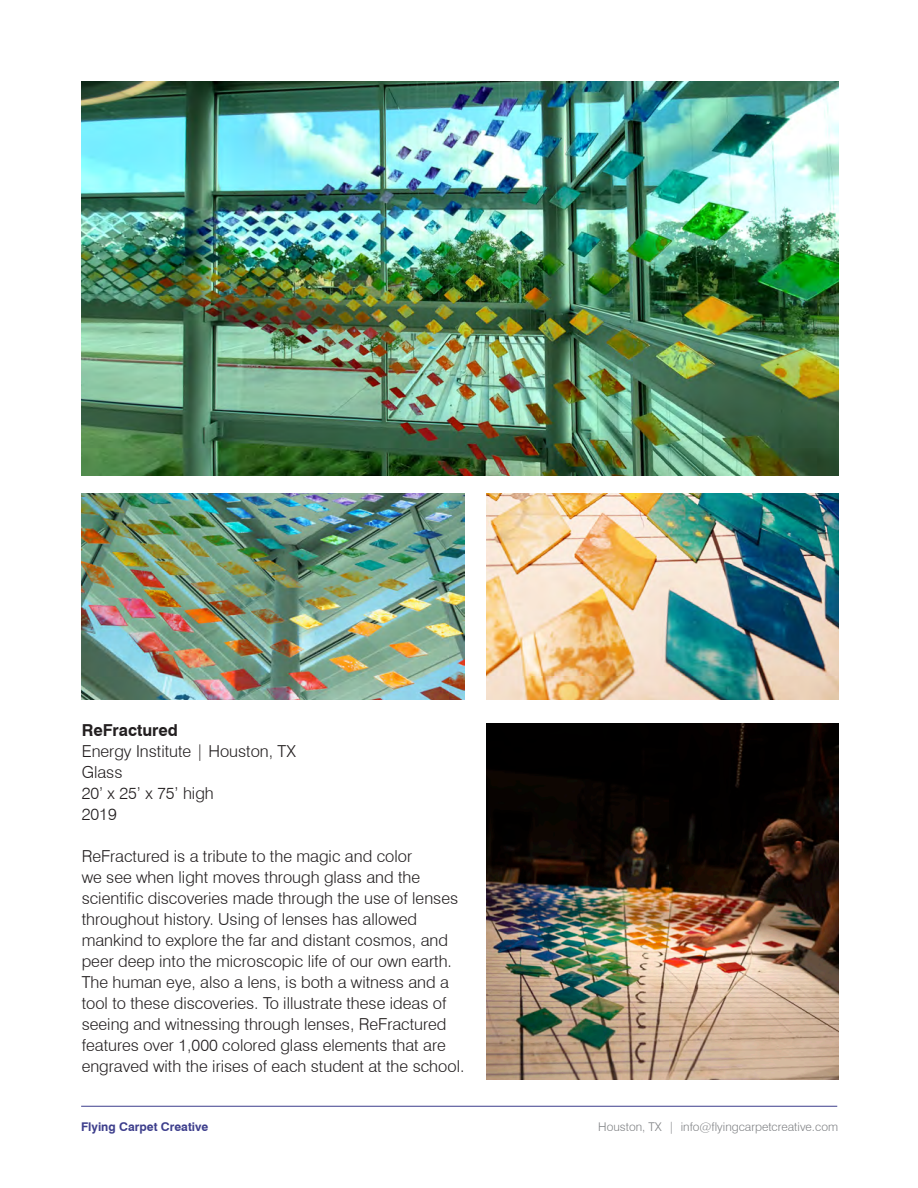
<style>
.page{position:relative;width:918px;height:1188px;background:#fff}
.page>*{position:absolute;margin:0;border:0;box-sizing:border-box;transform-origin:0 0}
.t1{font:300 16.5px/21px "Swiss 721 BT";color:#231f20}
.t2{font:700 16.5px "Swiss 721 BT";color:#231f20}
.t3{font:300 12px "Swiss 721 BT";color:#808285}
.t4{font:700 12px "Swiss 721 BT";color:#3d3e8c}
</style>
<div class="page">
<hr style="left:81px;top:1106px;width:756px;height:1px;background:#3d3e8c">
<img style="left:82px;top:81px;width:757px;height:394px">
<img style="left:486px;top:494px;width:352px;height:206px">
<img style="left:487px;top:724px;width:352px;height:356px">
<img style="left:82px;top:494px;width:382px;height:206px">
<p class="t2" style="left:82px;top:720px;width:98px">ReFractured</p>
<p class="t1" style="left:82px;top:741px;width:216px">Energy Institute | Houston, TX</p>
<p class="t1" style="left:82px;top:762px;width:42px">Glass</p>
<p class="t1" style="left:82px;top:783px;width:134px">20’ x 25’ x 75’ high</p>
<p class="t1" style="left:82px;top:804px;width:37px">2019</p>
<p class="t1" style="left:82px;top:846px;width:384px">ReFractured is a tribute to the magic and color<br>we see when light moves through glass and the scientific discoveries made through the use of lenses throughout history. Using of lenses has allowed mankind to explore the far and distant cosmos, and peer deep into the microscopic life of our own earth.<br>The human eye, also a lens, is both a witness and a tool to these discoveries. To illustrate these ideas of seeing and witnessing through lenses, ReFractured features over 1,000 colored glass elements that are engraved with the irises of each student at the school.</p>
<p class="t4" style="left:81px;top:1120px;width:129px">Flying Carpet Creative</p>
<p class="t3" style="left:598px;top:1120px;width:241px">Houston, TX | info@flyingcarpetcreative.com</p>
</div>
